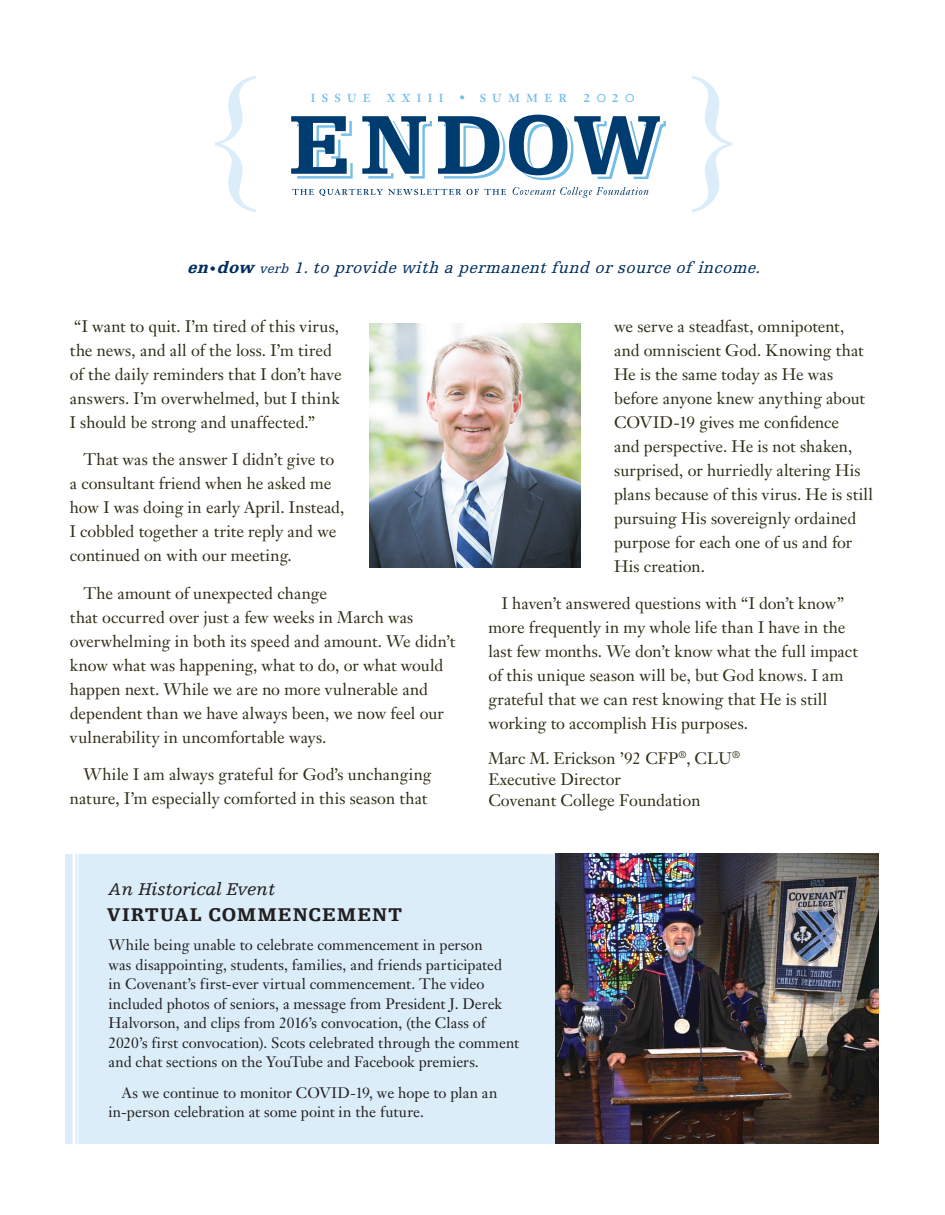
<style>
.page{position:relative;width:945px;height:1215px;background:#fff}
.page>*{position:absolute;margin:0;border:0;box-sizing:border-box;transform-origin:0 0}
.t1{font:150px "Times New Roman";color:#daedf9}
.t2{font:900 19.5px "Egyptienne FLT Std";letter-spacing:.045em;color:#231f20}
.t3{font:18px "Janson Text LT Std";letter-spacing:.305em;color:#73bde9}
.t4{font:italic 18px "Egyptienne FLT Std";color:#231f20}
.t5{font:16.5px/24px "Janson Text LT Std";color:#2f2d16}
.t6{font:italic 16.5px "Egyptienne FLT Std";color:#002e5e}
.t7{font:15px/19.5px "Janson Text LT Std";color:#231f20}
.s1{font-size:12px}
.s2{font-weight:900}
.s3{font-weight:900;font-style:normal;font-size:13.5px}
.s4{font-size:13.5px}
</style>
<div class="page">
<svg style="left:291px;top:116px;width:62px;height:63px"></svg>
<svg style="left:362px;top:116px;width:70px;height:63px"></svg>
<svg style="left:438px;top:115px;width:228px;height:65px"></svg>
<svg style="left:292px;top:189px;width:169px;height:7px"></svg>
<svg style="left:467px;top:189px;width:39px;height:6px"></svg>
<svg style="left:513px;top:187px;width:135px;height:11px"></svg>
<img style="left:369px;top:324px;width:211px;height:243px">
<div style="left:71px;top:853px;width:801px;height:291px;background:#daedf9"></div>
<img style="left:555px;top:854px;width:323px;height:290px">
<h1 class="t1" style="left:194px;top:24px;width:73px">{</h1>
<h1 class="t1" style="left:679px;top:24px;width:73px">}</h1>
<p class="t3" style="left:310px;top:84px;width:326px">issue xxiii <span class="s1">•</span> summer 2020</p>
<p class="t6" style="left:187px;top:258px;width:579px"><span class="s2">en</span><span class="s3">•</span> <span class="s2">dow</span> <span class="s4">verb</span> 1.to provide with a permanentfund orsource of income.</p>
<p class="t5" style="left:70px;top:314px;width:273px">“I want to quit. I’m tired of this virus, the news, and all of the loss. I’m tired of the daily reminders that I don’t have answers. I’m overwhelmed, but I think I should be strong and unaffected.”</p>
<p class="t5" style="left:70px;top:447px;width:276px;text-indent:13px">That was the answer I didn’t give to a consultant friend when he asked me how I was doing in early April. Instead, I cobbled together a trite reply and we continued on with our meeting.</p>
<p class="t5" style="left:70px;top:581px;width:387px;text-indent:13px">The amount of unexpected change<br>that occurred over just a few weeks in March was overwhelming in both its speed and amount. We didn’t know what was happening, what to do, or what would happen next. While we are no more vulnerable and dependent than we have always been, we now feel our vulnerability in uncomfortable ways.</p>
<p class="t5" style="left:70px;top:763px;width:363px;text-align:right">While I am always grateful for God’s unchanging nature, I’m especially comforted in this season that</p>
<p class="t4" style="left:108px;top:880px;width:168px">An Historical Event</p>
<p class="t2" style="left:107px;top:903px;width:297px">VIRTUAL COMMENCEMENT</p>
<p class="t5" style="left:614px;top:314px;width:260px">we serve a steadfast, omnipotent, and omniscient God. Knowing that<br>He is the same today as He was before anyone knew anything about<br>COVID-19 gives me confidence<br>and perspective. He is not shaken, surprised, or hurriedly altering His plans because of this virus. He is still pursuing His sovereignly ordained purpose for each one of us and for<br>His creation.</p>
<p class="t5" style="left:488px;top:592px;width:371px;text-indent:13px">I haven’t answered questions with “I don’t know” more frequently in my whole life than I have in the last few months. We don’t know what the full impact of this unique season will be, but God knows. I am grateful that we can rest knowing that He is still working to accomplish His purposes.</p>
<p class="t5" style="left:488px;top:748px;width:253px;line-height:20.9px">Marc M. Erickson ’92 CFP<sup>®</sup>, CLU<sup>®<br></sup>Executive Director<br>Covenant College Foundation</p>
<p class="t7" style="left:108px;top:935px;width:412px">While being unable to celebrate commencement in person<br>was disappointing, students, families, and friends participated<br>in Covenant’s first-ever virtual commencement. The video included photos of seniors, a message from President J. Derek Halvorson, and clips from 2016’s convocation, (the Class of 2020’s first convocation). Scots celebrated through the comment and chat sections on the YouTube and Facebook premiers.</p>
<p class="t7" style="left:108px;top:1083px;width:390px;text-indent:14px">As we continue to monitor COVID-19, we hope to plan an in-person celebration at some point in the future.</p>
</div>
